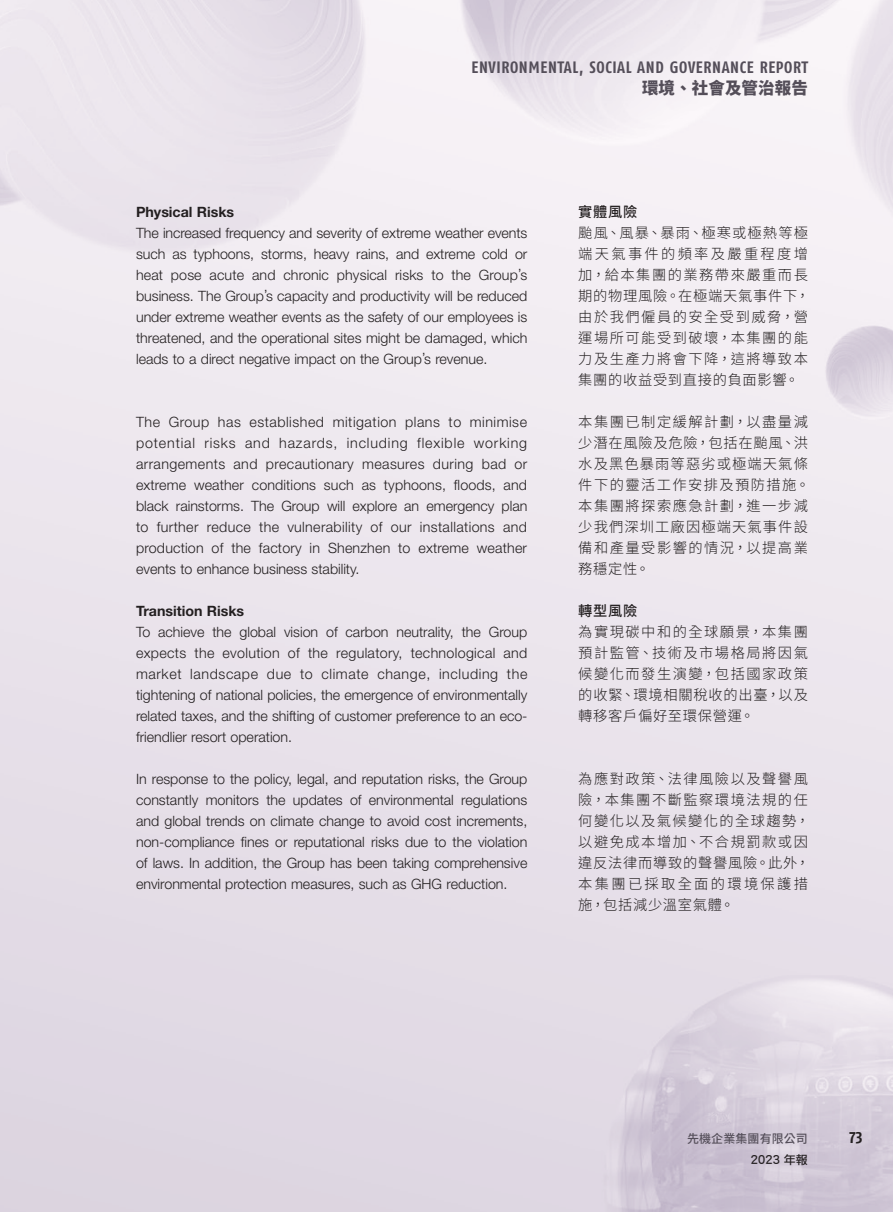
<style>
.page{position:relative;width:893px;height:1212px;background:#fff}
.page>*{position:absolute;margin:0;border:0;box-sizing:border-box;transform-origin:0 0}
.t1{font:700 16.5px "Fago Co Lf";letter-spacing:.04em;color:#544e59}
.t2{font:800 16.5px "Source Han Sans TC";letter-spacing:.005em;color:#544e59}
.t3{font:700 16.5px "Fago Co Lf";color:#231f20}
.Body_Text{font:300 14.25px/21px "Helvetica Neue LT Std";color:#231f20;text-align:justify}
.C_Body_Text{font:300 14.25px/21px "Source Han Sans TC";letter-spacing:.105em;color:#231f20}
.Heading_3{font:700 14.25px "Helvetica Neue LT Std";color:#231f20}
.C_Heading_3{font:500 14.25px "Source Han Sans TC";letter-spacing:.05em;color:#231f20}
.t4{font:500 12px "Source Han Sans TC";letter-spacing:.01em;color:#544e59}
.t5{font:12px "Li Hei Pro";letter-spacing:-.035em;color:#231f20}
</style>
<div class="page">
<p class="t1" style="left:471px;top:58px;width:338px">ENVIRONMENTAL, SOCIAL AND GOVERNANCE REPORT</p>
<p class="t2" style="left:642px;top:79px;width:167px">環境、社會及管治報告</p>
<p class="Heading_3" style="left:136px;top:203px;width:100px">Physical Risks</p>
<p class="Body_Text" style="left:136px;top:222px;width:393px">The increased frequency and severity of extreme weather events such as typhoons, storms, heavy rains, and extreme cold or heat pose acute and chronic physical risks to the Group’s business. The Group’s capacity and productivity will be reduced under extreme weather events as the safety of our employees is threatened, and the operational sites might be damaged, which leads to a direct negative impact on the Group’s revenue.</p>
<p class="Body_Text" style="left:136px;top:411px;width:393px">The Group has established mitigation plans to minimise potential risks and hazards, including flexible working arrangements and precautionary measures during bad or extreme weather conditions such as typhoons, floods, and black rainstorms. The Group will explore an emergency plan to further reduce the vulnerability of our installations and production of the factory in Shenzhen to extreme weather events to enhance business stability.</p>
<p class="Heading_3" style="left:136px;top:602px;width:110px">Transition Risks</p>
<p class="Body_Text" style="left:136px;top:621px;width:393px">To achieve the global vision of carbon neutrality, the Group expects the evolution of the regulatory, technological and market landscape due to climate change, including the tightening of national policies, the emergence of environmentally related taxes, and the shifting of customer preference to an eco&shy;friendlier resort operation.</p>
<p class="Body_Text" style="left:136px;top:768px;width:393px">In response to the policy, legal, and reputation risks, the Group constantly monitors the updates of environmental regulations and global trends on climate change to avoid cost increments, non-compliance fines or reputational risks due to the violation of laws. In addition, the Group has been taking comprehensive environmental protection measures, such as GHG reduction.</p>
<p class="C_Heading_3" style="left:578px;top:203px;width:61px">實體風險</p>
<p class="C_Body_Text" style="left:578px;top:222px;width:233px">颱風、風暴、暴雨、極寒或極熱等極端天氣事件的頻率及嚴重程度增加，給本集團的業務帶來嚴重而長期的物理風險。在極端天氣事件下，由於我們僱員的安全受到威脅，營運場所可能受到破壞，本集團的能力及生產力將會下降，這將導致本集團的收益受到直接的負面影響。</p>
<p class="C_Body_Text" style="left:578px;top:411px;width:233px">本集團已制定緩解計劃，以盡量減少潛在風險及危險，包括在颱風、洪水及黑色暴雨等惡劣或極端天氣條件下的靈活工作安排及預防措施。本集團將探索應急計劃，進一步減少我們深圳工廠因極端天氣事件設備和產量受影響的情況，以提高業務穩定性。</p>
<p class="C_Heading_3" style="left:578px;top:602px;width:61px">轉型風險</p>
<p class="C_Body_Text" style="left:578px;top:621px;width:231px;text-align:justify">為實現碳中和的全球願景，本集團預計監管、技術及市場格局將因氣候變化而發生演變，包括國家政策的收緊、環境相關稅收的出臺，以及轉移客戶偏好至環保營運。</p>
<p class="C_Body_Text" style="left:578px;top:768px;width:233px">為應對政策、法律風險以及聲譽風險，本集團不斷監察環境法規的任何變化以及氣候變化的全球趨勢，以避免成本增加、不合規罰款或因違反法律而導致的聲譽風險。此外，本集團已採取全面的環境保護措施，包括減少溫室氣體。</p>
<p class="t4" style="left:687px;top:1132px;width:122px">先機企業集團有限公司</p>
<p class="t3" style="left:849px;top:1127px;width:15px">73</p>
<p class="t5" style="left:750px;top:1154px;width:59px">2023 年報</p>
</div>
